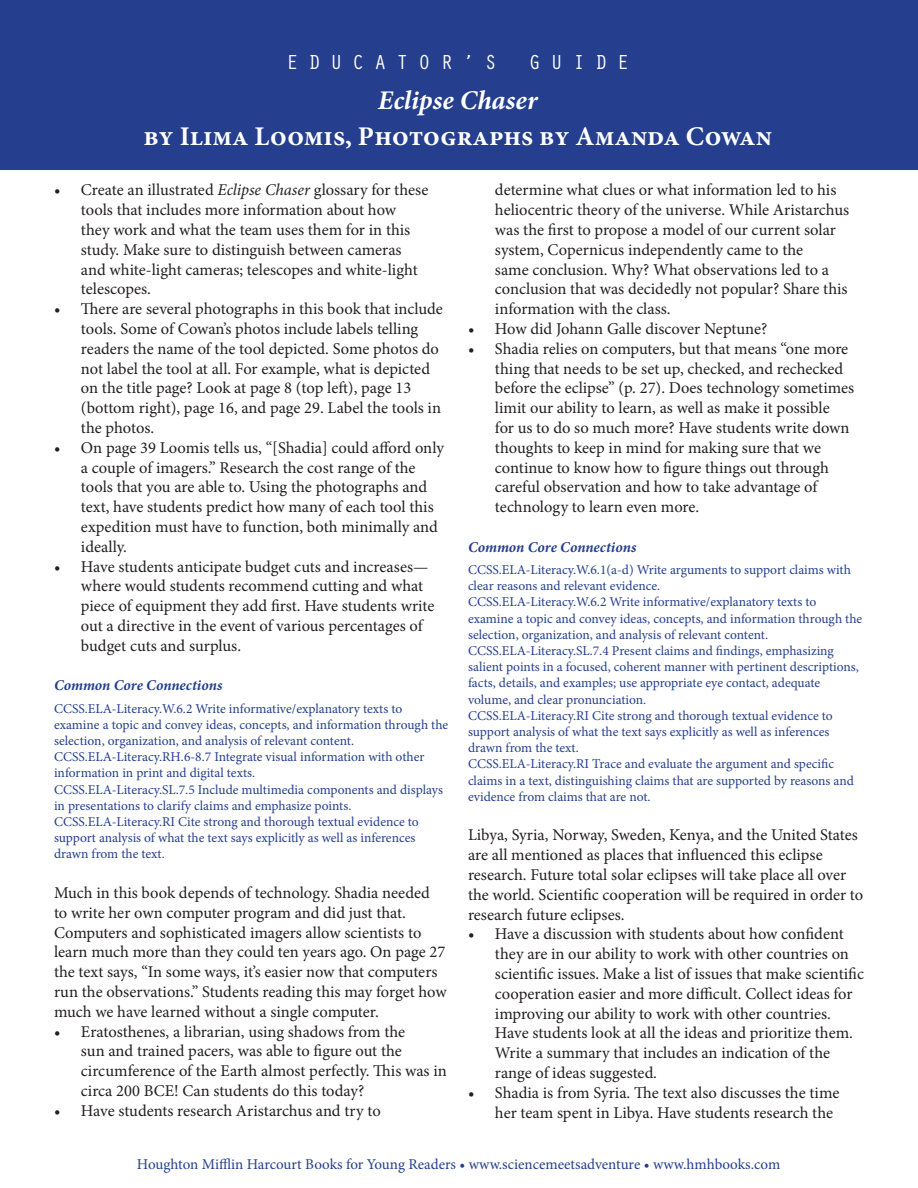
<style>
.page{position:relative;width:918px;height:1188px;background:#fff}
.page>*{position:absolute;margin:0;border:0;box-sizing:border-box;transform-origin:0 0}
.t1{font:700 27px "Minion Pro";color:#fff}
.t2{font:italic 700 27px "Minion Pro";letter-spacing:.005em;color:#fff}
.t3{font:21px "Orator Std";letter-spacing:.45em;color:#fff}
.t4{font:16.5px/19.8px "Minion Pro";color:#231f20}
.t5{font:15px "Minion Pro";color:#253f8e}
.t6{font:italic 700 15px "Minion Pro";letter-spacing:-.005em;color:#253f8e}
.t7{font:13.5px/16.2px "Minion Pro";color:#253f8e}
.s1{font-style:italic}
</style>
<div class="page">
<div style="left:0;top:0;width:918px;height:169px;background:#253f8e"></div>
<p class="t3" style="left:286px;top:47px;width:213px">EDUCATOR’S</p>
<p class="t3" style="left:529px;top:47px;width:102px">GUIDE</p>
<h1 class="t2" style="left:378px;top:81px;width:162px">Eclipse Chaser</h1>
<h1 class="t1" style="left:143px;top:117px;width:630px">by Ilima Loomis, Photographs by Amanda Cowan</h1>
<p class="t4" style="left:81px;top:180px;width:349px;text-indent:-27px">• Create an illustrated <span class="s1">Eclipse Chaser</span> glossary for these tools that includes more information about how they work and what the team uses them for in this study. Make sure to distinguish between cameras and white-light cameras; telescopes and white-light telescopes.</p>
<p class="t4" style="left:81px;top:299px;width:363px;text-indent:-27px">• There are several photographs in this book that include tools. Some of Cowan’s photos include labels telling readers the name of the tool depicted. Some photos do not label the tool at all. For example, what is depicted on the title page? Look at page 8 (top left), page 13 (bottom right), page 16, and page 29. Label the tools in the photos.</p>
<p class="t4" style="left:81px;top:438px;width:365px;text-indent:-27px">• On page 39 Loomis tells us, “[Shadia] could afford only a couple of imagers.” Research the cost range of the tools that you are able to. Using the photographs and text, have students predict how many of each tool this expedition must have to function, both minimally and ideally.</p>
<p class="t4" style="left:81px;top:556px;width:355px;text-indent:-27px">• Have students anticipate budget cuts and increases— where would students recommend cutting and what piece of equipment they add first. Have students write out a directive in the event of various percentages of budget cuts and surplus.</p>
<p class="t6" style="left:54px;top:675px;width:170px">Common Core Connections</p>
<p class="t7" style="left:54px;top:700px;width:396px">CCSS.ELA-Literacy.W.6.2 Write informative/explanatory texts to examine a topic and convey ideas, concepts, and information through the selection, organization, and analysis of relevant content.<br>CCSS.ELA-Literacy.RH.6-8.7 Integrate visual information with other information in print and digital texts.<br>CCSS.ELA-Literacy.SL.7.5 Include multimedia components and displays in presentations to clarify claims and emphasize points.<br>CCSS.ELA-Literacy.RI Cite strong and thorough textual evidence to support analysis of what the text says explicitly as well as inferences drawn from the text.</p>
<p class="t4" style="left:54px;top:883px;width:394px">Much in this book depends of technology. Shadia needed to write her own computer program and did just that.<br>Computers and sophisticated imagers allow scientists to learn much more than they could ten years ago. On page 27 the text says, “In some ways, it’s easier now that computers run the observations.” Students reading this may forget how much we have learned without a single computer.</p>
<p class="t4" style="left:81px;top:1021px;width:367px;text-indent:-27px">• Eratosthenes, a librarian, using shadows from the<br>sun and trained pacers, was able to figure out the circumference of the Earth almost perfectly. This was in circa 200 BCE! Can students do this today?</p>
<p class="t4" style="left:54px;top:1101px;width:328px">• Have students research Aristarchus and try to</p>
<p class="t4" style="left:495px;top:180px;width:356px">determine what clues or what information led to his heliocentric theory of the universe. While Aristarchus was the first to propose a model of our current solar system, Copernicus independently came to the<br>same conclusion. Why? What observations led to a conclusion that was decidedly not popular? Share this information with the class.</p>
<p class="t4" style="left:468px;top:319px;width:301px">• How did Johann Galle discover Neptune?</p>
<p class="t4" style="left:495px;top:339px;width:361px;text-indent:-27px">• Shadia relies on computers, but that means “one more thing that needs to be set up, checked, and rechecked before the eclipse” (p. 27). Does technology sometimes limit our ability to learn, as well as make it possible<br>for us to do so much more? Have students write down thoughts to keep in mind for making sure that we continue to know how to figure things out through careful observation and how to take advantage of technology to learn even more.</p>
<p class="t6" style="left:468px;top:536px;width:170px">Common Core Connections</p>
<p class="t7" style="left:468px;top:562px;width:396px">CCSS.ELA-Literacy.W.6.1(a-d) Write arguments to support claims with clear reasons and relevant evidence.<br>CCSS.ELA-Literacy.W.6.2 Write informative/explanatory texts to examine a topic and convey ideas, concepts, and information through the selection, organization, and analysis of relevant content.<br>CCSS.ELA-Literacy.SL.7.4 Present claims and findings, emphasizing salient points in a focused, coherent manner with pertinent descriptions, facts, details, and examples; use appropriate eye contact, adequate volume, and clear pronunciation.<br>CCSS.ELA-Literacy.RI Cite strong and thorough textual evidence to support analysis of what the text says explicitly as well as inferences drawn from the text.<br>CCSS.ELA-Literacy.RI Trace and evaluate the argument and specific claims in a text, distinguishing claims that are supported by reasons and evidence from claims that are not.</p>
<p class="t4" style="left:468px;top:825px;width:397px">Libya, Syria, Norway, Sweden, Kenya, and the United States are all mentioned as places that influenced this eclipse research. Future total solar eclipses will take place all over the world. Scientific cooperation will be required in order to research future eclipses.</p>
<p class="t4" style="left:495px;top:924px;width:371px;text-indent:-27px">• Have a discussion with students about how confident they are in our ability to work with other countries on scientific issues. Make a list of issues that make scientific cooperation easier and more difficult. Collect ideas for improving our ability to work with other countries.<br>Have students look at all the ideas and prioritize them.<br>Write a summary that includes an indication of the range of ideas suggested.</p>
<p class="t4" style="left:495px;top:1083px;width:346px;text-indent:-27px">• Shadia is from Syria. The text also discusses the time her team spent in Libya. Have students research the</p>
<p class="t5" style="left:137px;top:1154px;width:645px">Houghton Mifflin Harcourt Books for Young Readers • www.sciencemeetsadventure • www.hmhbooks.com</p>
</div>
